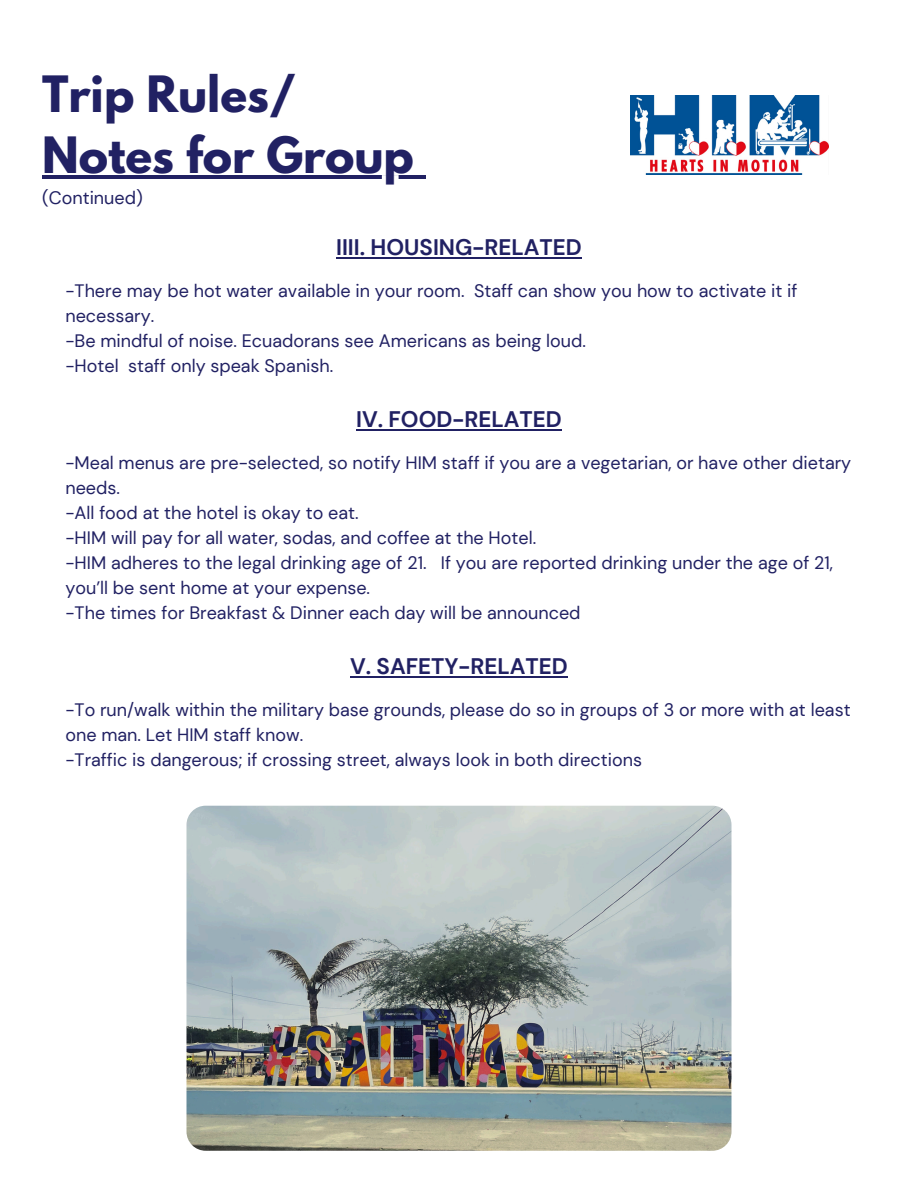
<style>
.page{position:relative;width:918px;height:1188px;background:#fff}
.page>*{position:absolute;margin:0;border:0;box-sizing:border-box;transform-origin:0 0}
.t1{font:700 44.4px "League Spartan";color:#212163}
.t2{font:700 22.5px "DM Sans";color:#212163}
.t3{font:18px/25px "DM Sans";color:#212163}
</style>
<div class="page">
<hr style="left:42px;top:176px;width:372px;height:3px;background:#212163">
<svg style="left:414px;top:176px;width:12px;height:3px"></svg>
<img style="left:631px;top:95px;width:198px;height:80px">
<hr style="left:336px;top:257px;width:246px;height:2px;background:#212163">
<hr style="left:356px;top:429px;width:206px;height:2px;background:#212163">
<hr style="left:350px;top:676px;width:218px;height:2px;background:#212163">
<img style="left:187px;top:806px;width:544px;height:345px;border-radius:19px">
<h1 class="t1" style="left:42px;top:72px;width:255px">Trip Rules/</h1>
<p class="t1" style="left:42px;top:133px;width:373px">Notes for Group</p>
<p class="t3" style="left:42px;top:186px;width:102px">(Continued)</p>
<h2 class="t2" style="left:336px;top:233px;width:247px">IIII. HOUSING-RELATED</h2>
<p class="t3" style="left:65px;top:278px;width:734px">-There may be hot water available in your room. Staff can show you how to activate it if necessary.</p>
<p class="t3" style="left:65px;top:328px;width:522px">-Be mindful of noise. Ecuadorans see Americans as being loud.</p>
<p class="t3" style="left:65px;top:353px;width:270px">-Hotel staff only speak Spanish.</p>
<h2 class="t2" style="left:356px;top:405px;width:207px">IV. FOOD-RELATED</h2>
<p class="t3" style="left:65px;top:450px;width:787px">-Meal menus are pre-selected, so notify HIM staff if you are a vegetarian, or have other dietary needs.</p>
<p class="t3" style="left:65px;top:500px;width:295px">-All food at the hotel is okay to eat.</p>
<p class="t3" style="left:65px;top:525px;width:472px">-HIM will pay for all water, sodas, and coffee at the Hotel.</p>
<p class="t3" style="left:65px;top:550px;width:769px">-HIM adheres to the legal drinking age of 21. If you are reported drinking under the age of 21, you’ll be sent home at your expense.</p>
<p class="t3" style="left:65px;top:600px;width:517px">-The times for Breakfast &amp; Dinner each day will be announced</p>
<h2 class="t2" style="left:350px;top:652px;width:219px">V. SAFETY-RELATED</h2>
<p class="t3" style="left:65px;top:697px;width:787px">-To run/walk within the military base grounds, please do so in groups of 3 or more with at least one man. Let HIM staff know.</p>
<p class="t3" style="left:65px;top:747px;width:578px">-Traffic is dangerous; if crossing street, always look in both directions</p>
</div>
